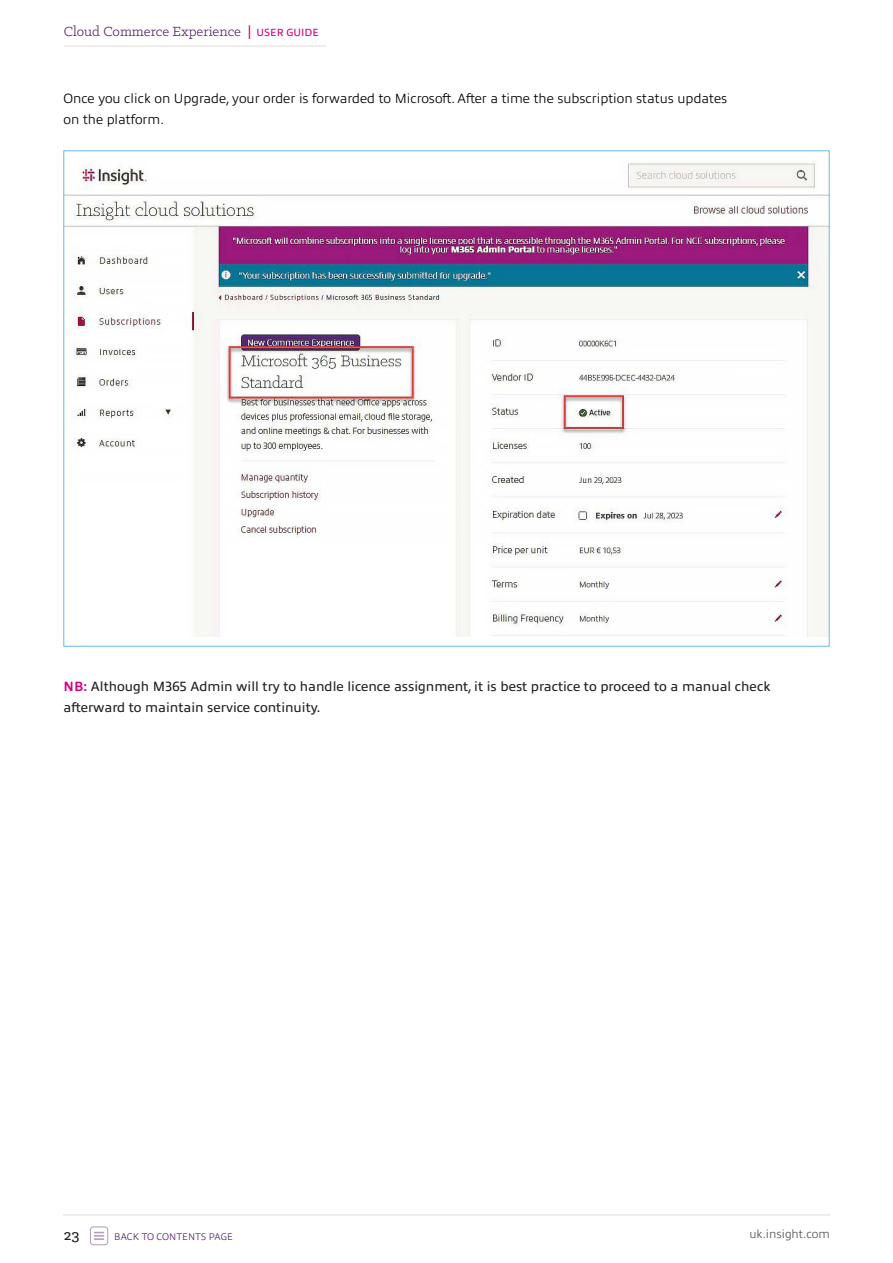
<style>
.page{position:relative;width:893px;height:1263px;background:#fff}
.page>*{position:absolute;margin:0;border:0;box-sizing:border-box;transform-origin:0 0}
.t1{font:500 16.5px "Klinic Slab";color:#222}
.t2{font:15px "Klinic Slab";color:#58256b}
.t3{font:13.5px/21px "Allumi Pro";color:#222}
.t4{font:300 13.5px/21px "Allumi Pro";color:#000}
.t5{font:300 12px "Allumi Pro";color:#575756}
.t6{font:300 9.75px "Allumi Pro";color:#58256b}
.s1{font-weight:500;color:#d4007f}
.s2{font-family:"Allumi Pro";font-size:10.5px;color:#d4007f}
.s3{font-weight:700;color:#d4007f}
</style>
<div class="page">
<hr style="left:64px;top:1214px;width:766px;height:2px;background:#efecea">
<svg style="left:94px;top:1232px;width:10px;height:8px"></svg>
<div style="left:90px;top:1226px;width:18px;height:19px;border:1px solid #b59dbe;border-radius:3px"></div>
<hr style="left:64px;top:45px;width:262px;height:2px;background:#efecea">
<img style="left:66px;top:161px;width:761px;height:475px">
<p class="t2" style="left:64px;top:22px;width:257px">Cloud Commerce Experience <span class="s1">|</span> <span class="s2">USER GUIDE</span></p>
<p class="t4" style="left:64px;top:87px;width:665px">Once you click on Upgrade, your order is forwarded to Microsoft. After a time the subscription status updates on the platform.</p>
<p class="t3" style="left:64px;top:674px;width:709px"><span class="s3">NB:</span> Although M365 Admin will try to handle licence assignment, it is best practice to proceed to a manual check afterward to maintain service continuity.</p>
<p class="t1" style="left:64px;top:1224px;width:17px">23</p>
<p class="t6" style="left:114px;top:1229px;width:120px">BACK TO CONTENTS PAGE</p>
<p class="t5" style="left:749px;top:1225px;width:82px">uk.insight.com</p>
</div>
